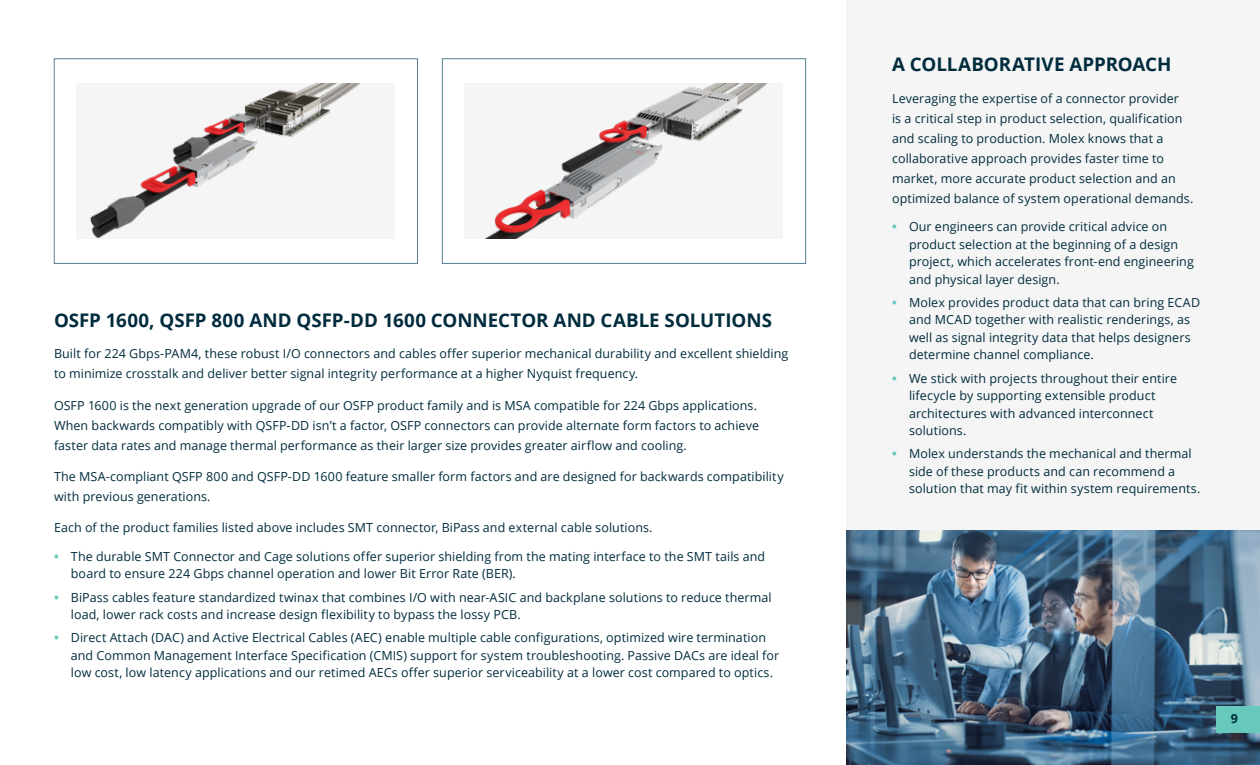
<style>
.page{position:relative;width:1260px;height:765px;background:#fff}
.page>*{position:absolute;margin:0;border:0;box-sizing:border-box;transform-origin:0 0}
.Body_Copy_-_Dark{font:700 18.75px "Open Sans";letter-spacing:-.005em;color:#002c3d}
.Body_Copy_-_Dark-2{font:12.5px/17.5px "Open Sans";letter-spacing:.005em;color:#002c3d}
.t1{font:700 12.5px "Open Sans";color:#002c3d}
.s1{font-weight:700;color:#67c9bb}
</style>
<div class="page">
<div style="left:846px;top:0;width:414px;height:765px;background:#f5f5f5"></div>
<div style="left:442px;top:59px;width:364px;height:205px;border:1px solid #577e95"></div>
<div style="left:54px;top:59px;width:364px;height:205px;border:1px solid #577e95"></div>
<img style="left:484px;top:83px;width:285px;height:156px">
<img style="left:90px;top:83px;width:271px;height:156px">
<img style="left:846px;top:530px;width:414px;height:235px">
<div style="left:1216px;top:707px;width:44px;height:26px;background:#67c9bb"></div>
<p class="Body_Copy_-_Dark" style="left:54px;top:307px;width:720px">OSFP 1600, QSFP 800 AND QSFP-DD 1600 CONNECTOR AND CABLE SOLUTIONS</p>
<p class="Body_Copy_-_Dark-2" style="left:54px;top:344px;width:736px;line-height:20px">Built for 224 Gbps-PAM4, these robust I/O connectors and cables offer superior mechanical durability and excellent shielding to minimize crosstalk and deliver better signal integrity performance at a higher Nyquist frequency.</p>
<p class="Body_Copy_-_Dark-2" style="left:54px;top:395px;width:707px;line-height:20px">OSFP 1600 is the next generation upgrade of our OSFP product family and is MSA compatible for 224 Gbps applications.<br>When backwards compatibly with QSFP-DD isn’t a factor, OSFP connectors can provide alternate form factors to achieve faster data rates and manage thermal performance as their larger size provides greater airflow and cooling.</p>
<p class="Body_Copy_-_Dark-2" style="left:54px;top:466px;width:731px;line-height:20px">The MSA-compliant QSFP 800 and QSFP-DD 1600 feature smaller form factors and are designed for backwards compatibility with previous generations.</p>
<p class="Body_Copy_-_Dark-2" style="left:54px;top:519px;width:600px">Each of the product families listed above includes SMT connector, BiPass and external cable solutions.</p>
<p class="Body_Copy_-_Dark-2" style="left:71px;top:547px;width:696px;text-indent:-17px"><span class="s1">•</span> The durable SMT Connector and Cage solutions offer superior shielding from the mating interface to the SMT tails and board to ensure 224 Gbps channel operation and lower Bit Error Rate (BER).</p>
<p class="Body_Copy_-_Dark-2" style="left:71px;top:588px;width:702px;text-indent:-17px"><span class="s1">•</span> BiPass cables feature standardized twinax that combines I/O with near-ASIC and backplane solutions to reduce thermal load, lower rack costs and increase design flexibility to bypass the lossy PCB.</p>
<p class="Body_Copy_-_Dark-2" style="left:71px;top:629px;width:710px;text-indent:-17px"><span class="s1">•</span> Direct Attach (DAC) and Active Electrical Cables (AEC) enable multiple cable configurations, optimized wire termination and Common Management Interface Specification (CMIS) support for system troubleshooting. Passive DACs are ideal for low cost, low latency applications and our retimed AECs offer superior serviceability at a lower cost compared to optics.</p>
<p class="Body_Copy_-_Dark" style="left:892px;top:51px;width:281px">A COLLABORATIVE APPROACH</p>
<p class="Body_Copy_-_Dark-2" style="left:892px;top:88px;width:303px;line-height:20px">Leveraging the expertise of a connector provider<br>is a critical step in product selection, qualification and scaling to production. Molex knows that a collaborative approach provides faster time to market, more accurate product selection and an optimized balance of system operational demands.</p>
<p class="Body_Copy_-_Dark-2" style="left:909px;top:218px;width:286px;text-indent:-17px"><span class="s1">•</span> Our engineers can provide critical advice on product selection at the beginning of a design project, which accelerates front-end engineering and physical layer design.</p>
<p class="Body_Copy_-_Dark-2" style="left:909px;top:293px;width:293px;text-indent:-17px"><span class="s1">•</span> Molex provides product data that can bring ECAD and MCAD together with realistic renderings, as well as signal integrity data that helps designers determine channel compliance.</p>
<p class="Body_Copy_-_Dark-2" style="left:909px;top:369px;width:270px;text-indent:-17px"><span class="s1">•</span> We stick with projects throughout their entire lifecycle by supporting extensible product architectures with advanced interconnect solutions.</p>
<p class="Body_Copy_-_Dark-2" style="left:909px;top:445px;width:293px;text-indent:-17px"><span class="s1">•</span> Molex understands the mechanical and thermal side of these products and can recommend a solution that may fit within system requirements.</p>
<p class="t1" style="left:1231px;top:710px;width:9px">9</p>
</div>
